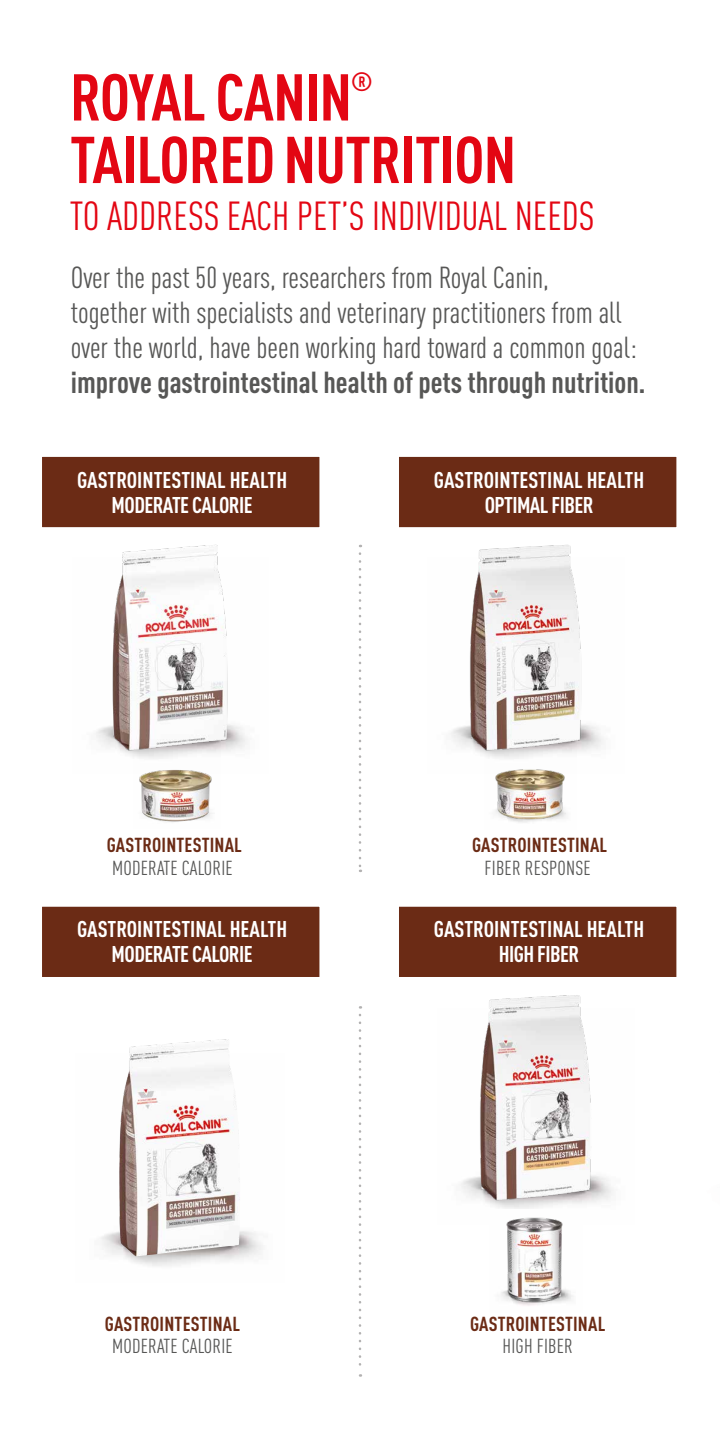
<style>
.page{position:relative;width:720px;height:1440px;background:#fff}
.page>*{position:absolute;margin:0;border:0;box-sizing:border-box;transform-origin:0 0}
.t1{font:700 condensed 65px "DIN Pro";letter-spacing:-.01em;color:#e30613}
.t2{font:condensed 40px "DIN Pro";color:#e30613}
.t3{font:condensed 30px/35px "DIN Pro";color:#575756}
.t4{font:700 condensed 30px "DIN Pro";color:#575756}
.t5{font:700 condensed 26.25px "DIN Pro";color:#e30613}
.t6{font:700 condensed 22.5px/25px "DIN Pro";letter-spacing:-.005em;color:#fff;text-align:center}
.t7{font:700 condensed 20px "DIN Pro";letter-spacing:.01em;color:#6b2b15}
.t8{font:condensed 20px "DIN Pro";letter-spacing:.01em;color:#575756}
</style>
<div class="page">
<img style="left:461px;top:995px;width:153px;height:209px">
<svg style="left:359px;top:1015px;width:2px;height:362px"></svg>
<svg style="left:359px;top:554px;width:2px;height:318px"></svg>
<div style="left:395px;top:452px;width:286px;height:80px;background:#6b2b15;border:4px solid #fff"></div>
<div style="left:38px;top:902px;width:286px;height:79px;background:#6b2b15;border:4px solid #fff"></div>
<div style="left:395px;top:902px;width:286px;height:79px;background:#6b2b15;border:4px solid #fff"></div>
<img style="left:139px;top:776px;width:74px;height:46px">
<div style="left:38px;top:452px;width:286px;height:80px;background:#6b2b15;border:4px solid #fff"></div>
<img style="left:41px;top:518px;width:258px;height:258px">
<img style="left:119px;top:1039px;width:121px;height:217px">
<img style="left:492px;top:1204px;width:81px;height:102px">
<img style="left:495px;top:776px;width:71px;height:47px">
<img style="left:396px;top:518px;width:258px;height:258px">
<img style="left:672px;top:969px;width:9px;height:12px">
<h1 class="t1" style="left:70px;top:50px;width:283px">ROYAL CANIN</h1>
<p class="t5" style="left:351px;top:62px;width:24px">®</p>
<h1 class="t1" style="left:70px;top:112px;width:448px">TAILORED NUTRITION</h1>
<h2 class="t2" style="left:70px;top:188px;width:526px">TO ADDRESS EACH PET’S INDIVIDUAL NEEDS</h2>
<p class="t3" style="left:71px;top:258px;width:567px">Over the past 50 years, researchers from Royal Canin,<br>together with specialists and veterinary practitioners from all over the world, have been working hard toward a common goal:</p>
<p class="t4" style="left:71px;top:360px;width:576px">improve gastrointestinal health of pets through nutrition.</p>
<p class="t6" style="left:77px;top:465px;width:212px">GASTROINTESTINAL HEALTH<br>MODERATE CALORIE</p>
<p class="t7" style="left:107px;top:830px;width:137px">GASTROINTESTINAL</p>
<p class="t8" style="left:112px;top:854px;width:122px">MODERATE CALORIE</p>
<p class="t6" style="left:434px;top:465px;width:212px">GASTROINTESTINAL HEALTH<br>OPTIMAL FIBER</p>
<p class="t7" style="left:472px;top:830px;width:137px">GASTROINTESTINAL</p>
<p class="t8" style="left:485px;top:854px;width:108px">FIBER RESPONSE</p>
<p class="t6" style="left:77px;top:915px;width:212px">GASTROINTESTINAL HEALTH<br>MODERATE CALORIE</p>
<p class="t6" style="left:434px;top:915px;width:212px">GASTROINTESTINAL HEALTH<br>HIGH FIBER</p>
<p class="t7" style="left:105px;top:1309px;width:137px">GASTROINTESTINAL</p>
<p class="t8" style="left:112px;top:1332px;width:122px">MODERATE CALORIE</p>
<p class="t7" style="left:470px;top:1309px;width:137px">GASTROINTESTINAL</p>
<p class="t8" style="left:503px;top:1332px;width:72px">HIGH FIBER</p>
</div>
